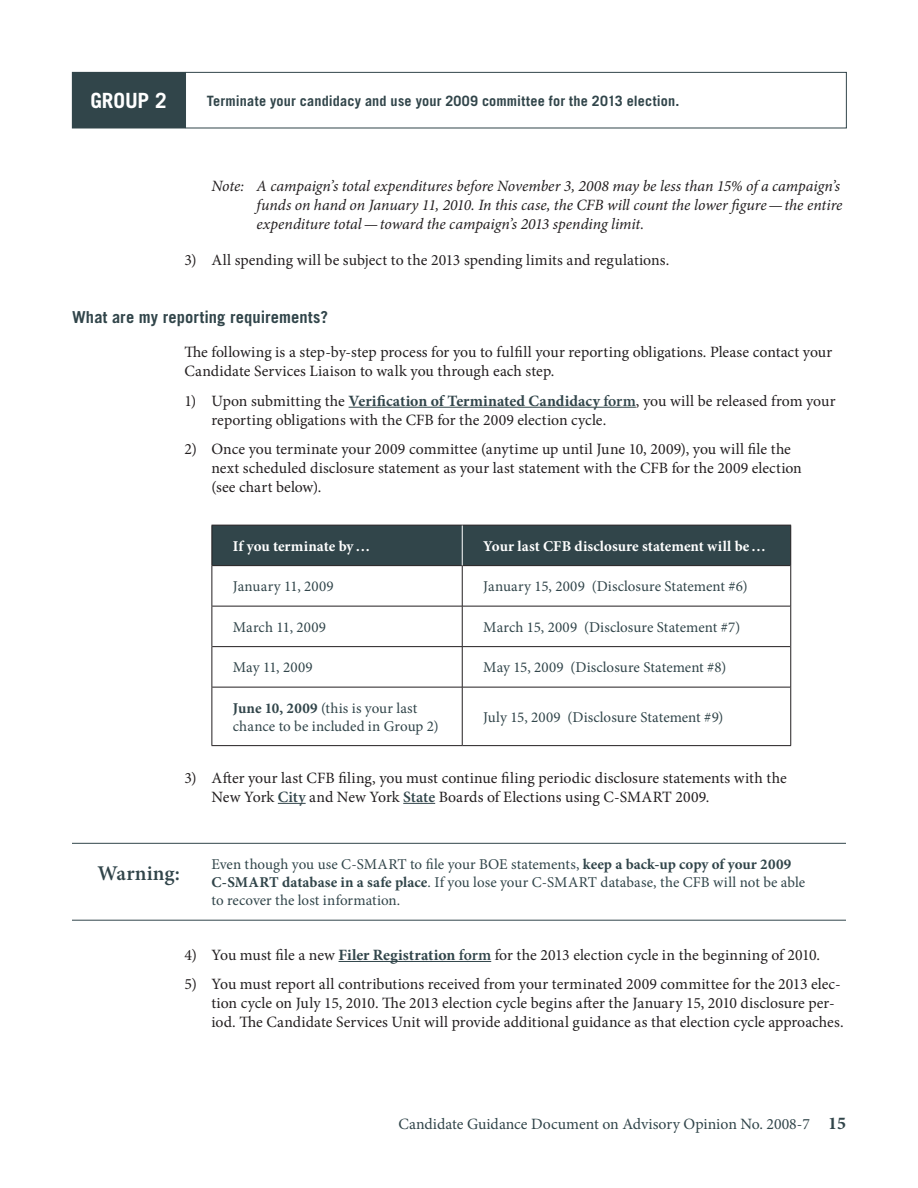
<style>
.page{position:relative;width:918px;height:1188px;background:#fff}
.page>*{position:absolute;margin:0;border:0;box-sizing:border-box;transform-origin:0 0}
.warning{font:600 21px "Minion Pro";letter-spacing:.01em;color:#31454a}
.group_answers{font:700 21px "Trade Gothic";letter-spacing:-.005em;color:#fff}
.subhead_1{font:700 16.5px "Trade Gothic";letter-spacing:.005em;color:#31454a}
.level_1_numbers{font:15.75px/18.9px "Minion Pro";letter-spacing:.005em;color:#231f20}
.notes{font:italic 15.75px/18.9px "Minion Pro";letter-spacing:-.005em;color:#231f20}
.group_answers-2{font:15.75px/18.9px "Minion Pro";letter-spacing:.005em;color:#231f20}
.t1{font:15.75px "Minion Pro";color:#31454a}
.table_text{font:15px/18px "Minion Pro";letter-spacing:.005em;color:#31454a}
.warning-2{font:15px/18px "Minion Pro";color:#31454a}
.table_header_text{font:700 15px "Minion Pro";letter-spacing:.005em;color:#fff}
.option_header{font:700 14.25px "Trade Gothic";letter-spacing:.01em;color:#31454a}
.s1{font-weight:700;color:#31454a}
.s2{font-weight:600;color:#31454a}
.s3{font-weight:700}
.s4{font-weight:700;font-size:18px}
</style>
<div class="page">
<hr style="left:349px;top:407px;width:287px;height:1px;background:#31454a">
<svg style="left:278px;top:803px;width:28px;height:1px"></svg>
<hr style="left:403px;top:803px;width:32px;height:1px;background:#31454a">
<hr style="left:72px;top:843px;width:774px;height:1px;background:#31454a">
<hr style="left:72px;top:920px;width:774px;height:1px;background:#31454a">
<hr style="left:339px;top:961px;width:152px;height:1px;background:#31454a">
<div style="left:213px;top:526px;width:577px;height:39px;background:#31454a"></div>
<hr style="left:212px;top:565px;width:250px;height:1px;background:#231f20">
<hr style="left:462px;top:565px;width:328px;height:1px;background:#231f20">
<hr style="left:462px;top:566px;width:1px;height:40px;background:#231f20">
<hr style="left:212px;top:606px;width:250px;height:1px;background:#231f20">
<hr style="left:462px;top:606px;width:328px;height:1px;background:#231f20">
<hr style="left:462px;top:606px;width:1px;height:40px;background:#231f20">
<hr style="left:212px;top:646px;width:250px;height:1px;background:#231f20">
<hr style="left:462px;top:646px;width:328px;height:1px;background:#231f20">
<hr style="left:462px;top:647px;width:1px;height:40px;background:#231f20">
<hr style="left:212px;top:687px;width:250px;height:1px;background:#231f20">
<hr style="left:462px;top:687px;width:328px;height:1px;background:#231f20">
<hr style="left:462px;top:687px;width:1px;height:58px;background:#231f20">
<hr style="left:212px;top:525px;width:250px;height:1px;background:#231f20">
<hr style="left:212px;top:526px;width:1px;height:40px;background:#231f20">
<hr style="left:462px;top:525px;width:329px;height:1px;background:#231f20">
<hr style="left:790px;top:526px;width:1px;height:40px;background:#231f20">
<hr style="left:212px;top:566px;width:1px;height:40px;background:#231f20">
<hr style="left:790px;top:566px;width:1px;height:40px;background:#231f20">
<hr style="left:212px;top:606px;width:1px;height:41px;background:#231f20">
<hr style="left:790px;top:606px;width:1px;height:41px;background:#231f20">
<hr style="left:212px;top:647px;width:1px;height:40px;background:#231f20">
<hr style="left:790px;top:647px;width:1px;height:40px;background:#231f20">
<hr style="left:212px;top:687px;width:1px;height:58px;background:#231f20">
<hr style="left:790px;top:687px;width:1px;height:58px;background:#231f20">
<hr style="left:212px;top:745px;width:250px;height:1px;background:#231f20">
<hr style="left:462px;top:745px;width:329px;height:1px;background:#231f20">
<hr style="left:462px;top:526px;width:1px;height:39px;background:#fff">
<div style="left:185px;top:72px;width:662px;height:56px;border:1px solid #31454a"></div>
<div style="left:72px;top:72px;width:113px;height:56px;background:#31454a"></div>
<p class="group_answers" style="left:90px;top:88px;width:78px">GROUP 2</p>
<p class="option_header" style="left:207px;top:92px;width:474px">Terminate your candidacy and use your 2009 committee for the 2013 election.</p>
<p class="notes" style="left:256px;top:177px;width:588px;text-indent:-45px">Note: A campaign’s total expenditures before November 3, 2008 may be less than 15% of a campaign’s funds on hand on January 11, 2010. In this case, the CFB will count the lower figure—the entire expenditure total—toward the campaign’s 2013 spending limit.</p>
<p class="level_1_numbers" style="left:184px;top:250px;width:486px">3) All spending will be subject to the 2013 spending limits and regulations.</p>
<p class="subhead_1" style="left:72px;top:307px;width:257px">What are my reporting requirements?</p>
<p class="group_answers-2" style="left:184px;top:343px;width:649px">The following is a step-by-step process for you to fulfill your reporting obligations. Please contact your<br>Candidate Services Liaison to walk you through each step.</p>
<p class="level_1_numbers" style="left:212px;top:391px;width:626px;text-indent:-27px">1) Upon submitting the <span class="s1">Verification of Terminated Candidacy</span> <span class="s2">form</span>, you will be released from your reporting obligations with the CFB for the 2009 election cycle.</p>
<p class="level_1_numbers" style="left:212px;top:440px;width:592px;text-indent:-27px">2) Once you terminate your 2009 committee (anytime up until June 10, 2009), you will file the next scheduled disclosure statement as your last statement with the CFB for the 2009 election (see chart below).</p>
<p class="table_header_text" style="left:233px;top:535px;width:139px">If you terminate by…</p>
<p class="table_header_text" style="left:483px;top:535px;width:284px">Your last CFB disclosure statement will be…</p>
<p class="table_text" style="left:233px;top:578px;width:102px">January 11, 2009</p>
<p class="table_text" style="left:483px;top:578px;width:266px">January 15, 2009 (Disclosure Statement #6)</p>
<p class="table_text" style="left:233px;top:618px;width:95px">March 11, 2009</p>
<p class="table_text" style="left:483px;top:618px;width:259px">March 15, 2009 (Disclosure Statement #7)</p>
<p class="table_text" style="left:233px;top:659px;width:81px">May 11, 2009</p>
<p class="table_text" style="left:483px;top:659px;width:245px">May 15, 2009 (Disclosure Statement #8)</p>
<p class="table_text" style="left:233px;top:699px;width:207px"><span class="s3">June 10, 2009</span> (this is your last chance to be included in Group 2)</p>
<p class="table_text" style="left:483px;top:708px;width:242px">July 15, 2009 (Disclosure Statement #9)</p>
<p class="level_1_numbers" style="left:212px;top:768px;width:577px;text-indent:-27px">3) After your last CFB filing, you must continue filing periodic disclosure statements with the<br>New York <span class="s2">City</span> and New York <span class="s2">State</span> Boards of Elections using C-SMART 2009.</p>
<p class="warning" style="left:98px;top:858px;width:84px">Warning:</p>
<p class="warning-2" style="left:212px;top:855px;width:595px">Even though you use C-SMART to file your BOE statements, <span class="s3">keep a back-up copy of your 2009<br>C‑SMART database in a safe place</span>. If you lose your C-SMART database, the CFB will not be able to recover the lost information.</p>
<p class="level_1_numbers" style="left:184px;top:945px;width:637px">4) You must file a new <span class="s1">Filer Registration</span> <span class="s2">form</span> for the 2013 election cycle in the beginning of 2010.</p>
<p class="level_1_numbers" style="left:212px;top:975px;width:634px;text-indent:-27px">5) You must report all contributions received from your terminated 2009 committee for the 2013 elec&shy;tion cycle on July 15, 2010. The 2013 election cycle begins after the January 15, 2010 disclosure per&shy;iod. The Candidate Services Unit will provide additional guidance as that election cycle approaches.</p>
<p class="t1" style="left:399px;top:1113px;width:449px">Candidate Guidance Document on Advisory Opinion No. 2008-7 <span class="s4">15</span></p>
</div>
